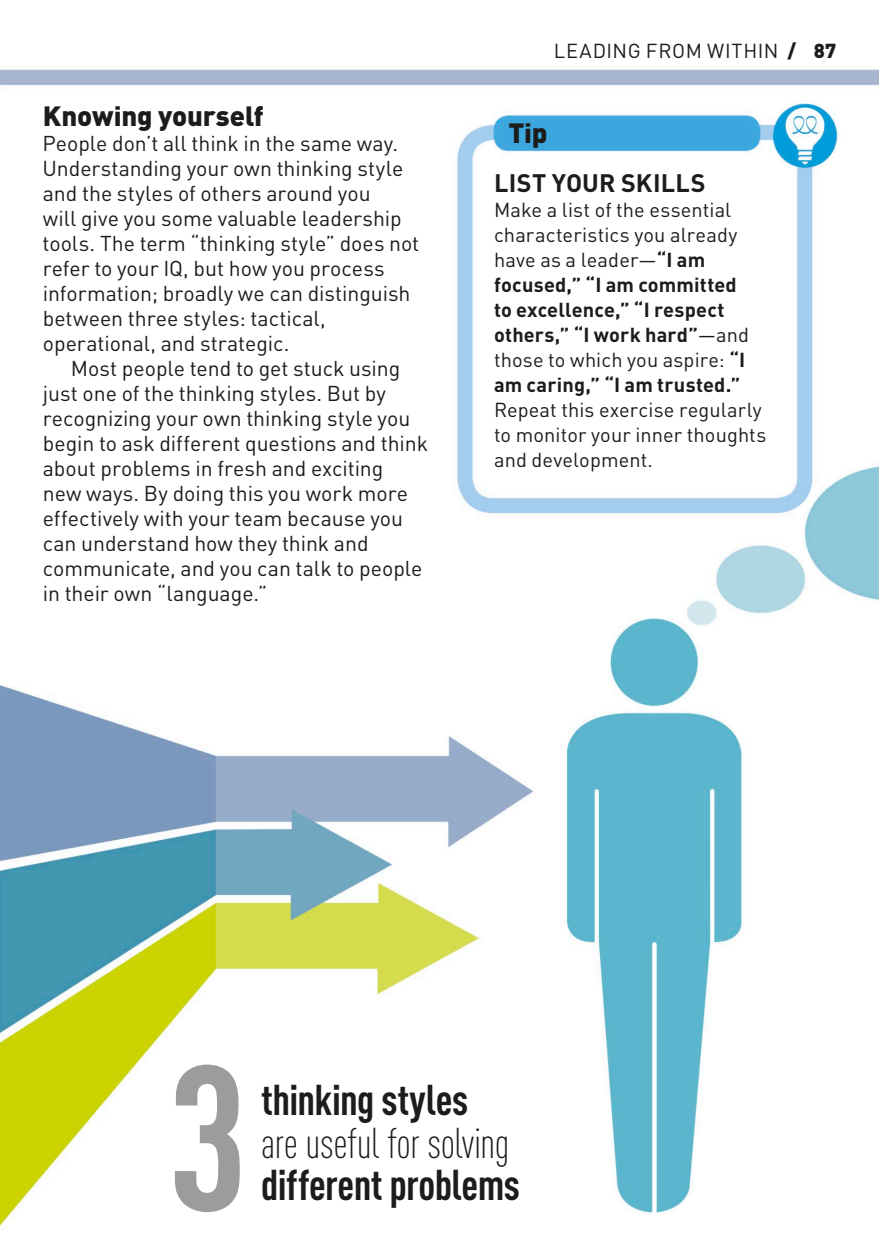
<style>
.page{position:relative;width:879px;height:1255px;background:#fff}
.page>*{position:absolute;margin:0;border:0;box-sizing:border-box;transform-origin:0 0}
.t1{font:700 condensed 202.5px "DIN Pro";color:#9c9c9c}
.t2{font:700 condensed 42.5px "DIN Pro";letter-spacing:-.01em;color:#1c1c1a}
.t3{font:300 condensed 42.5px "DIN Pro";letter-spacing:-.015em;color:#1c1c1a}
.t4{font:900 27.5px "DIN Pro";letter-spacing:-.005em;color:#1c1c1a}
.t5{font:700 25px "DIN Pro";letter-spacing:.01em;color:#1c1c1a}
.t6{font:21.25px/25px "DIN Pro";color:#1c1c1a}
.t7{font:700 20px/25px "DIN Pro";letter-spacing:.01em;color:#1c1c1a}
.t8{font:20px/25px "DIN Pro";letter-spacing:.005em;color:#1c1c1a}
.t9{font:20px "DIN Pro";letter-spacing:.035em;color:#1c1c1a}
.s1{font-weight:900}
.s2{font-weight:400}
</style>
<div class="page">
<img style="left:0;top:69px;width:879px;height:1161px">
<p class="t4" style="left:43px;top:97px;width:222px">Knowing yourself</p>
<p class="t6" style="left:42px;top:130px;width:378px">People don’t all think in the same way.<br>Understanding your own thinking style and the styles of others around you<br>will give you some valuable leadership tools. The term “thinking style” does not refer to your IQ, but how you process information; broadly we can distinguish between three styles: tactical, operational, and strategic.</p>
<p class="t6" style="left:43px;top:355px;width:387px;text-indent:28px">Most people tend to get stuck using just one of the thinking styles. But by recognizing your own thinking style you begin to ask different questions and think about problems in fresh and exciting<br>new ways. By doing this you work more effectively with your team because you can understand how they think and communicate, and you can talk to people in their own “language.”</p>
<p class="t9" style="left:554px;top:37px;width:284px">LEADING FROM WITHIN <span class="s1">/ 87</span></p>
<p class="t4" style="left:508px;top:114px;width:41px">Tip</p>
<p class="t5" style="left:494px;top:166px;width:213px">LIST YOUR SKILLS</p>
<p class="t7" style="left:494px;top:197px;width:256px"><span class="s2">Make a list of the essential characteristics you already have as a leader—</span>“I am focused,” “I am committed to excellence,” “I respect others,” “I work hard”<span class="s2">—and those to which you aspire:</span> “I am caring,” “I am trusted.”</p>
<p class="t8" style="left:494px;top:397px;width:274px">Repeat this exercise regularly to monitor your inner thoughts and development.</p>
<h1 class="t1" style="left:167px;top:1015px;width:83px">3</h1>
<h2 class="t2" style="left:261px;top:1074px;width:209px">thinking styles</h2>
<h2 class="t3" style="left:261px;top:1118px;width:250px">are useful for solving</h2>
<h2 class="t2" style="left:261px;top:1159px;width:260px">different problems</h2>
</div>
